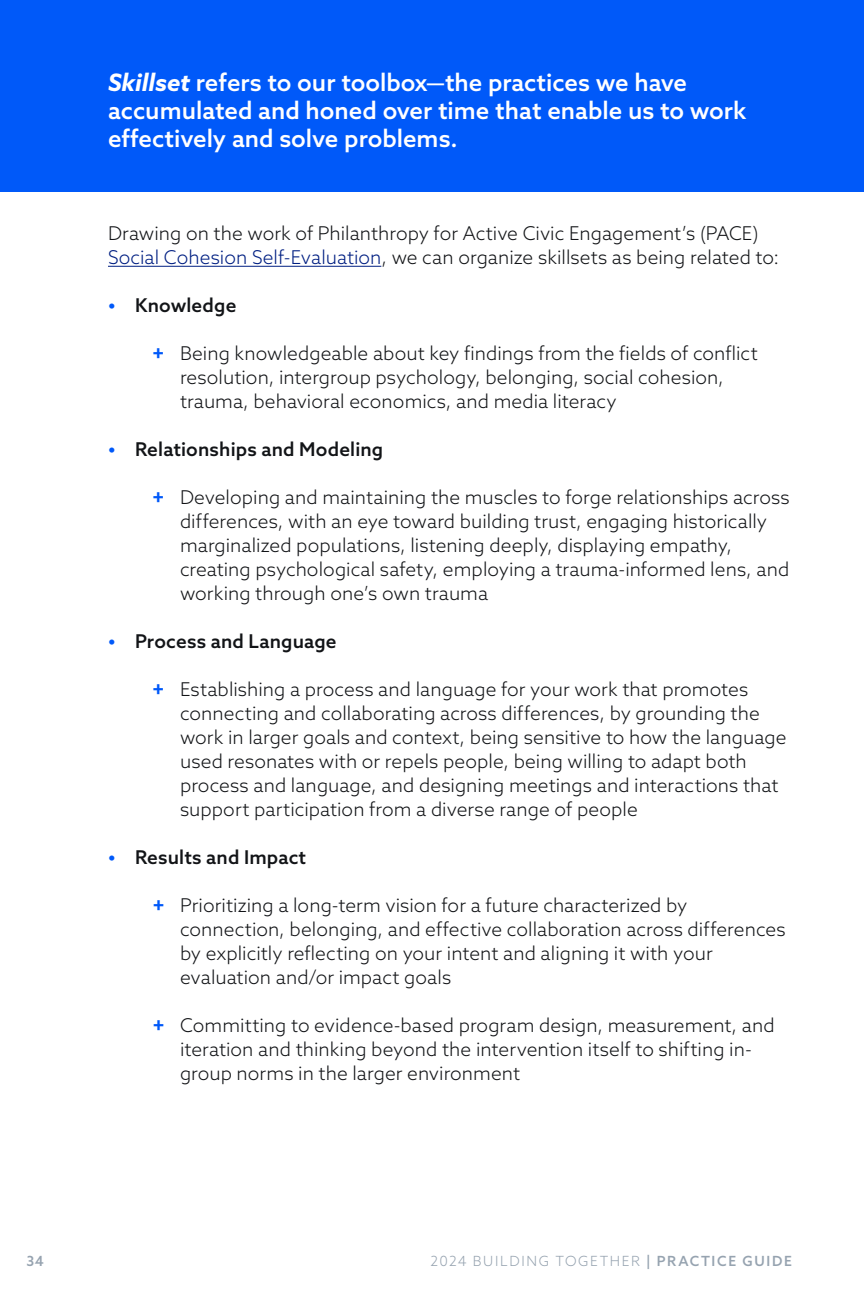
<style>
.page{position:relative;width:864px;height:1296px;background:#fff}
.page>*{position:absolute;margin:0;border:0;box-sizing:border-box;transform-origin:0 0}
.t1{font:500 24px/28px "Azo Sans";color:#fff}
.t2{font:300 19px/24px "Azo Sans";letter-spacing:.005em;color:#121417}
.t3{font:500 19px "Azo Sans";letter-spacing:.01em;color:#121417}
.t4{font:300 14px "Azo Sans";letter-spacing:.12em;color:#96a3b0}
.t5{font:500 14px "Azo Sans";color:#96a3b0}
.s1{font-weight:700;font-style:italic}
.s2{color:#001f82}
.s3{font-weight:700;font-size:20px;color:#0059f9}
.s4{font-family:"Graphik";font-weight:600;font-size:20px;color:#0059f9}
.s5{font-weight:500}
</style>
<div class="page">
<div style="left:0;top:0;width:864px;height:192px;background:#0059f9"></div>
<hr style="left:108px;top:266px;width:273px;height:1px;background:#001f82">
<p class="t1" style="left:108px;top:68px;width:640px"><span class="s1">Skillset</span> refers to our toolbox—the practices we have accumulated and honed over time that enable us to work effectively and solve problems.</p>
<p class="t2" style="left:108px;top:221px;width:673px">Drawing on the work of Philanthropy for Active Civic Engagement’s (PACE)<br><span class="s2">Social Cohesion Self-Evaluation</span>, we can organize skillsets as being related to:</p>
<p class="t3" style="left:108px;top:293px;width:130px"><span class="s3">•</span> Knowledge</p>
<p class="t2" style="left:180px;top:341px;width:579px;text-indent:-27px"><span class="s4">+</span> Being knowledgeable about key findings from the fields of conflict resolution, intergroup psychology, belonging, social cohesion, trauma, behavioral economics, and media literacy</p>
<p class="t3" style="left:108px;top:437px;width:277px"><span class="s3">•</span> Relationships and Modeling</p>
<p class="t2" style="left:180px;top:485px;width:611px;text-indent:-27px"><span class="s4">+</span> Developing and maintaining the muscles to forge relationships across differences, with an eye toward building trust, engaging historically marginalized populations, listening deeply, displaying empathy, creating psychological safety, employing a trauma-informed lens, and working through one’s own trauma</p>
<p class="t3" style="left:108px;top:629px;width:230px"><span class="s3">•</span> Process and Language</p>
<p class="t2" style="left:180px;top:677px;width:608px;text-indent:-27px"><span class="s4">+</span> Establishing a process and language for your work that promotes connecting and collaborating across differences, by grounding the work in larger goals and context, being sensitive to how the language used resonates with or repels people, being willing to adapt both process and language, and designing meetings and interactions that support participation from a diverse range of people</p>
<p class="t3" style="left:108px;top:845px;width:200px"><span class="s3">•</span> Results and Impact</p>
<p class="t2" style="left:180px;top:893px;width:607px;text-indent:-27px"><span class="s4">+</span> Prioritizing a long-term vision for a future characterized by connection, belonging, and effective collaboration across differences by explicitly reflecting on your intent and aligning it with your evaluation and/or impact goals</p>
<p class="t2" style="left:180px;top:1013px;width:596px;text-indent:-27px"><span class="s4">+</span> Committing to evidence-based program design, measurement, and iteration and thinking beyond the intervention itself to shifting in&shy;group norms in the larger environment</p>
<p class="t5" style="left:27px;top:1251px;width:19px">34</p>
<p class="t4" style="left:430px;top:1251px;width:363px">2024 BUILDING TOGETHER <span class="s5">| PRACTICE GUIDE</span></p>
</div>
